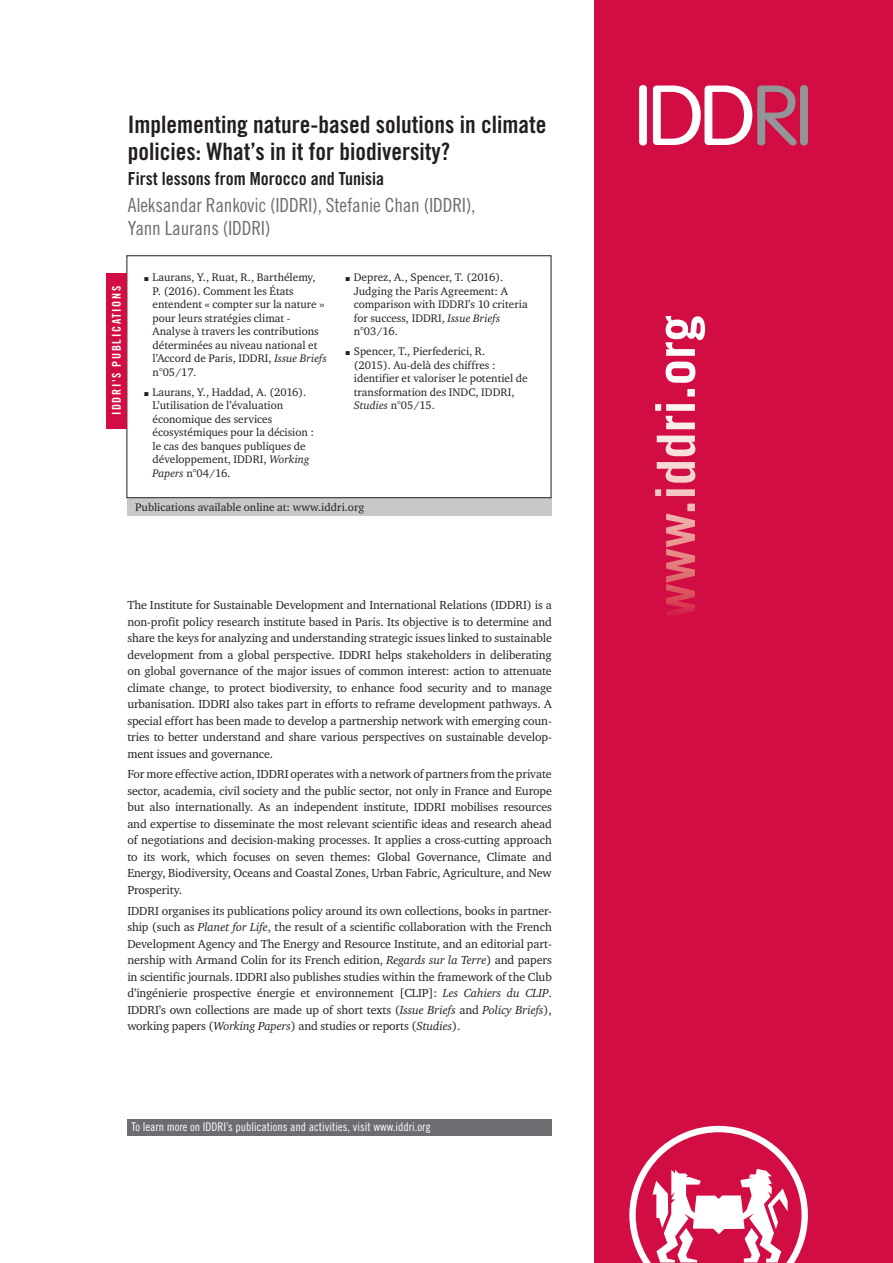
<style>
.page{position:relative;width:893px;height:1263px;background:#fff}
.page>*{position:absolute;margin:0;border:0;box-sizing:border-box;transform-origin:0 0}
.t1{font:24px/27px "Trade Gothic LT Std Bd Cn 20";color:#231f20}
.t2{font:19.5px/22.5px "Trade Gothic LT Std Cn 18";letter-spacing:-.01em;color:#6c6d70}
.t3{font:18px "Trade Gothic LT Std Bd Cn 20";color:#231f20}
.t4{font:12px/16.5px "Charter ITC";letter-spacing:-.01em;color:#231f20;text-align:justify}
.t5{font:12px "Trade Gothic LT Std Cn 18";color:#fff}
.t6{font:12px "Trade Gothic LT Std Bd Cn 20";letter-spacing:.14em;color:#fff}
.t7{font:11.25px/13.5px "Charter ITC";color:#231f20}
.s1{font-style:italic}
</style>
<div class="page">
<div style="left:594px;top:0;width:299px;height:1263px;background:#d20d44"></div>
<svg style="left:655px;top:316px;width:50px;height:299px"></svg>
<div style="left:639px;top:85px;width:8px;height:60px;background:#fff;border-radius:4px"></div>
<svg style="left:653px;top:86px;width:144px;height:59px"></svg>
<div style="left:800px;top:85px;width:8px;height:60px;background:#939598;border-radius:4px"></div>
<svg style="left:629px;top:1126px;width:179px;height:137px"></svg>
<div style="left:127px;top:1119px;width:425px;height:16px;background:#6c6d70"></div>
<div style="left:127px;top:498px;width:424px;height:17px;background:#c7c8ca"></div>
<div style="left:127px;top:256px;width:424px;height:242px;border:1px solid #231f20"></div>
<div style="left:106px;top:273px;width:21px;height:155px;background:#d20d44"></div>
<h1 class="t1" style="left:128px;top:111px;width:420px">Implementing nature-based solutions in climate policies: What’s in it for biodiversity?</h1>
<h3 class="t3" style="left:128px;top:168px;width:258px">First lessons from Morocco and Tunisia</h3>
<h2 class="t2" style="left:128px;top:194px;width:349px">Aleksandar Rankovic (IDDRI), Stefanie Chan (IDDRI),<br>Yann Laurans (IDDRI)</h2>
<p class="t6" style="left:109px;top:415px;width:131px;rotate:-90deg">IDDRI'S PUBLICATIONS</p>
<p class="t7" style="left:153px;top:271px;width:176px">Laurans, Y., Ruat, R., Barthélemy,<br>P. (2016). Comment les États entendent « compter sur la nature » pour leurs stratégies climat -<br>Analyse à travers les contributions déterminées au niveau national et l’Accord de Paris, IDDRI, <span class="s1">Issue Briefs </span>n°05/17.</p>
<p class="t7" style="left:153px;top:385px;width:163px">Laurans, Y., Haddad, A. (2016).<br>L’utilisation de l’évaluation économique des services écosystémiques pour la décision : le cas des banques publiques de développement, IDDRI, <span class="s1">Working<br>Papers</span> n°04/16.</p>
<p class="t7" style="left:354px;top:271px;width:175px">Deprez, A., Spencer, T. (2016).<br>Judging the Paris Agreement: A comparison with IDDRI’s 10 criteria for success, IDDRI, <span class="s1">Issue Briefs </span>n°03/16.</p>
<p class="t7" style="left:354px;top:344px;width:175px">Spencer, T., Pierfederici, R.<br>(2015). Au-delà des chiffres : identifier et valoriser le potentiel de transformation des INDC, IDDRI,<br><span class="s1">Studies</span> n°05/15.</p>
<p class="t7" style="left:135px;top:500px;width:231px">Publications available online at: www.iddri.org</p>
<p class="t4" style="left:127px;top:597px;width:426px">The Institute for Sustainable Development and International Relations (IDDRI) is a non-profit policy research institute based in Paris. Its objective is to determine and share the keys for analyzing and understanding strategic issues linked to sustainable development from a global perspective. IDDRI helps stakeholders in deliberating on global governance of the major issues of common interest: action to attenuate climate change, to protect biodiversity, to enhance food security and to manage urbanisation. IDDRI also takes part in efforts to reframe development pathways. A special effort has been made to develop a partnership network with emerging coun&shy;tries to better understand and share various perspectives on sustainable develop&shy;ment issues and governance.</p>
<p class="t4" style="left:127px;top:766px;width:426px">For more effective action, IDDRI operates with a network of partners from the private sector, academia, civil society and the public sector, not only in France and Europe but also internationally. As an independent institute, IDDRI mobilises resources and expertise to disseminate the most relevant scientific ideas and research ahead of negotiations and decision-making processes. It applies a cross-cutting approach to its work, which focuses on seven themes: Global Governance, Climate and Energy, Biodiversity, Oceans and Coastal Zones, Urban Fabric, Agriculture, and New Prosperity.</p>
<p class="t4" style="left:127px;top:902px;width:426px">IDDRI organises its publications policy around its own collections, books in partner&shy;ship (such as <span class="s1">Planet for Life</span>, the result of a scientific collaboration with the French Development Agency and The Energy and Resource Institute, and an editorial part&shy;nership with Armand Colin for its French edition, <span class="s1">Regards sur la Terre</span>) and papers in scientific journals. IDDRI also publishes studies within the framework of the Club d’ingénierie prospective énergie et environnement [CLIP]: <span class="s1">Les Cahiers du CLIP</span>.<br>IDDRI’s own collections are made up of short texts (<span class="s1">Issue Briefs</span> and <span class="s1">Policy Briefs</span>), working papers (<span class="s1">Working Papers</span>) and studies or reports (<span class="s1">Studies</span>).</p>
<p class="t5" style="left:132px;top:1120px;width:301px">To learn more on IDDRI’s publications and activities, visit www.iddri.org</p>
</div>
